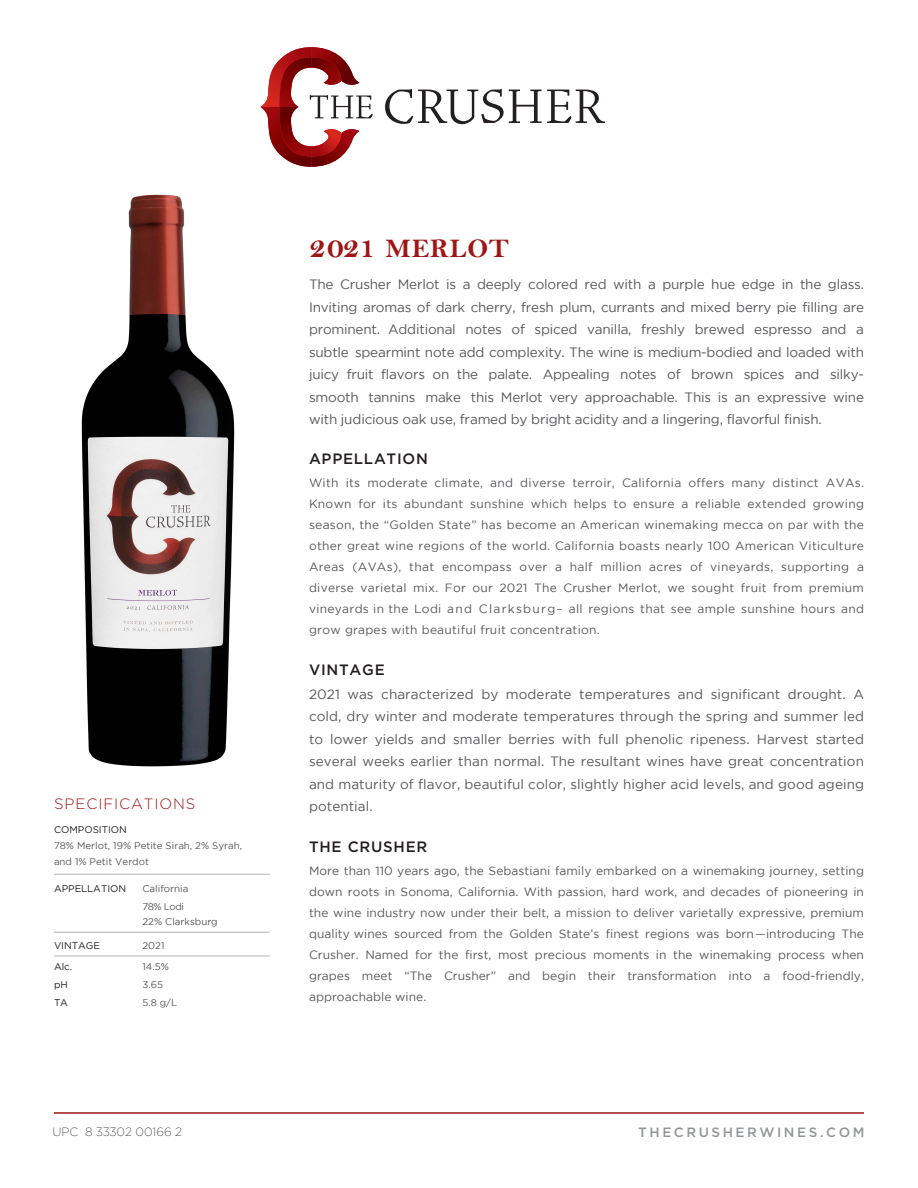
<style>
.page{position:relative;width:918px;height:1188px;background:#fff}
.page>*{position:absolute;margin:0;border:0;box-sizing:border-box;transform-origin:0 0}
.t1{font:27px "Bell MT Bold";letter-spacing:.025em;color:#9e1615}
.t2{font:500 15px "Gotham";letter-spacing:.05em;color:#231f20}
.t3{font:300 15px "Gotham";letter-spacing:.06em;color:#9e1615}
.t4{font:13.5px/22.5px "Gotham";color:#57585a;text-align:justify}
.t5{font:500 13.5px "Gotham";letter-spacing:.19em;color:#939598}
.t6{font:12px/21px "Gotham";letter-spacing:.005em;color:#57585a;text-align:justify}
.t7{font:200 12px "Gotham";color:#231f20}
.t8{font:9.75px/15.8px "Gotham";color:#57585a}
.t9{font:9.75px "Gotham";color:#231f20}
.s1{font-size:31.5px}
</style>
<div class="page">
<img style="left:81px;top:194px;width:154px;height:573px">
<hr style="left:54px;top:932px;width:216px;height:1px;background:#b2b3b7">
<hr style="left:54px;top:956px;width:216px;height:1px;background:#b2b3b7">
<hr style="left:54px;top:874px;width:216px;height:1px;background:#b2b3b7">
<svg style="left:385px;top:89px;width:220px;height:35px"></svg>
<svg style="left:260px;top:47px;width:113px;height:120px"></svg>
<hr style="left:54px;top:1112px;width:810px;height:2px;background:#9e1615">
<p class="t3" style="left:54px;top:794px;width:143px">SPECIFICATIONS</p>
<p class="t9" style="left:54px;top:824px;width:74px">COMPOSITION</p>
<p class="t8" style="left:54px;top:838px;width:190px">78% Merlot, 19% Petite Sirah, 2% Syrah, and 1% Petit Verdot</p>
<p class="t9" style="left:54px;top:883px;width:74px">APPELLATION</p>
<p class="t8" style="left:142px;top:879px;width:48px;line-height:18px">California<br>78% Lodi</p>
<p class="t8" style="left:142px;top:913px;width:77px">22% Clarksburg</p>
<p class="t9" style="left:54px;top:940px;width:48px">VINTAGE</p>
<p class="t8" style="left:142px;top:938px;width:24px">2021</p>
<p class="t9" style="left:54px;top:961px;width:20px">Alc.</p>
<p class="t8" style="left:142px;top:959px;width:28px">14.5%</p>
<p class="t9" style="left:54px;top:979px;width:15px">pH</p>
<p class="t8" style="left:142px;top:977px;width:22px">3.65</p>
<p class="t9" style="left:54px;top:997px;width:16px">TA</p>
<p class="t8" style="left:142px;top:995px;width:36px">5.8 g/L</p>
<h1 class="t1" style="left:309px;top:232px;width:202px"><span class="s1">2021</span> MERLOT</h1>
<p class="t4" style="left:309px;top:273px;width:557px">The Crusher Merlot is a deeply colored red with a purple hue edge in the glass.<br>Inviting aromas of dark cherry, fresh plum, currants and mixed berry pie filling are prominent. Additional notes of spiced vanilla, freshly brewed espresso and a subtle spearmint note add complexity. The wine is medium-bodied and loaded with juicy fruit flavors on the palate. Appealing notes of brown spices and silky&shy;smooth tannins make this Merlot very approachable. This is an expressive wine with judicious oak use, framed by bright acidity and a lingering, flavorful finish.</p>
<p class="t2" style="left:309px;top:449px;width:120px">APPELLATION</p>
<p class="t6" style="left:309px;top:472px;width:557px">With its moderate climate, and diverse terroir, California offers many distinct AVAs.<br>Known for its abundant sunshine which helps to ensure a reliable extended growing season, the “Golden State” has become an American winemaking mecca on par with the other great wine regions of the world. California boasts nearly 100 American Viticulture Areas (AVAs), that encompass over a half million acres of vineyards, supporting a diverse varietal mix. For our 2021 The Crusher Merlot, we sought fruit from premium vineyards in the Lodi and Clarksburg– all regions that see ample sunshine hours and grow grapes with beautiful fruit concentration.</p>
<p class="t2" style="left:309px;top:660px;width:77px">VINTAGE</p>
<p class="t4" style="left:309px;top:682px;width:557px">2021 was characterized by moderate temperatures and significant drought. A cold, dry winter and moderate temperatures through the spring and summer led to lower yields and smaller berries with full phenolic ripeness. Harvest started several weeks earlier than normal. The resultant wines have great concentration and maturity of flavor, beautiful color, slightly higher acid levels, and good ageing potential.</p>
<p class="t2" style="left:309px;top:837px;width:120px">THE CRUSHER</p>
<p class="t6" style="left:309px;top:860px;width:557px">More than 110 years ago, the Sebastiani family embarked on a winemaking journey, setting down roots in Sonoma, California. With passion, hard work, and decades of pioneering in the wine industry now under their belt, a mission to deliver varietally expressive, premium quality wines sourced from the Golden State’s finest regions was born—introducing The Crusher. Named for the first, most precious moments in the winemaking process when grapes meet “The Crusher” and begin their transformation into a food-friendly, approachable wine.</p>
<p class="t7" style="left:52px;top:1125px;width:131px">UPC 8 33302 00166 2</p>
<p class="t5" style="left:638px;top:1123px;width:228px">THECRUSHERWINES.COM</p>
</div>
